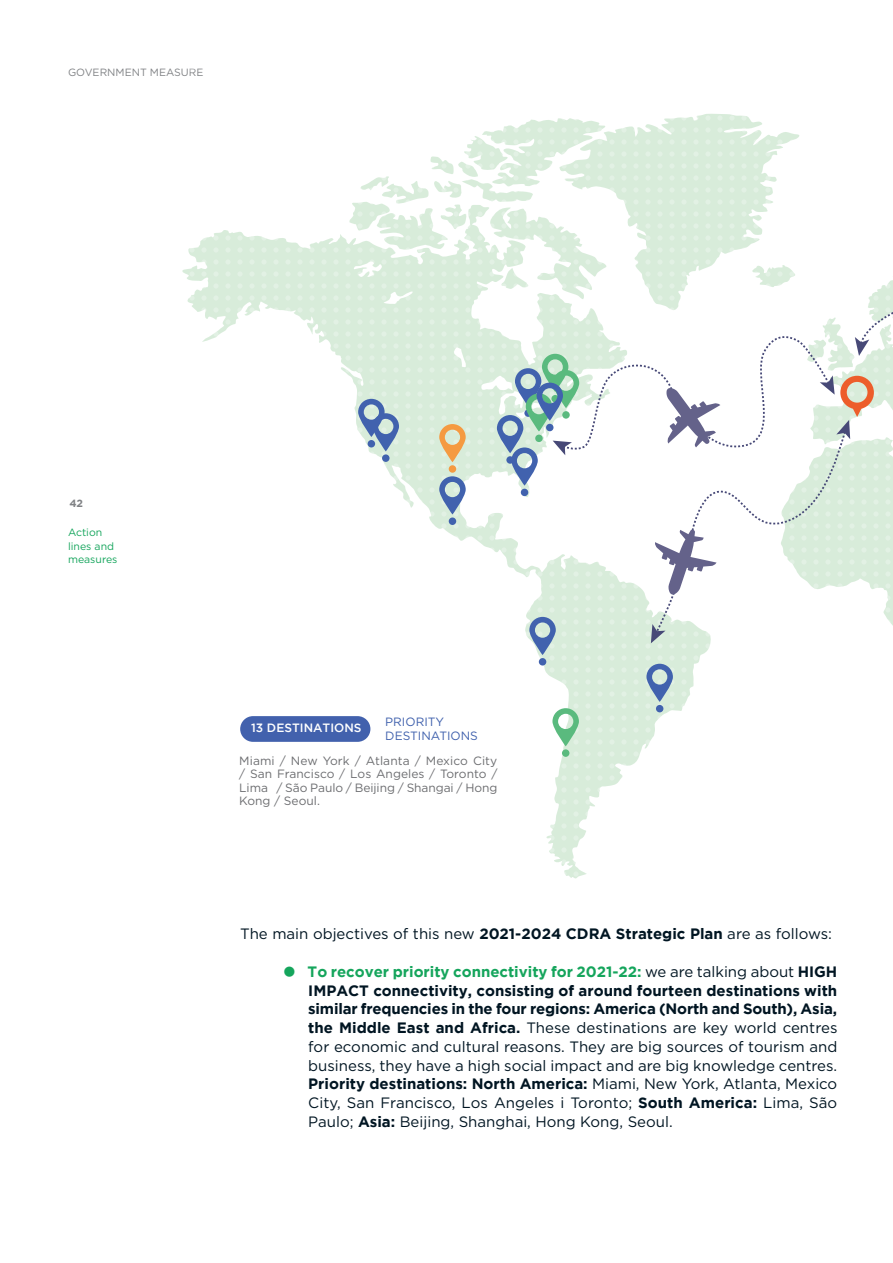
<style>
.page{position:relative;width:893px;height:1263px;background:#fff}
.page>*{position:absolute;margin:0;border:0;box-sizing:border-box;transform-origin:0 0}
.TEXT_GENERAL{font:15px/18.8px "Gotham";color:#001522;text-align:justify}
.TEXT_GENERAL-2{font:12px/13.5px "Gotham";letter-spacing:-.005em;color:#6c6d70;text-align:justify}
.TEXT_GENERAL-3{font:12px "Gotham";color:#4061ad}
.TEXT_GENERAL-4{font:500 12px "Gotham";color:#fff}
.t1{font:10.5px "Gotham";color:#15a55c}
.t2{font:10.5px "Gotham";color:#808285}
.t3{font:700 10.5px "Gotham";color:#808285}
.s1{font-weight:700}
.s2{font-weight:700;color:#15a55c}
</style>
<div class="page">
<svg style="left:189px;top:114px;width:611px;height:765px"></svg>
<svg style="left:439px;top:424px;width:27px;height:38px"></svg>
<div style="left:449px;top:465px;width:7px;height:8px;background:#f59a41;border-radius:50%"></div>
<svg style="left:439px;top:476px;width:27px;height:38px"></svg>
<div style="left:449px;top:517px;width:7px;height:8px;background:#4162ae;border-radius:50%"></div>
<div style="left:539px;top:658px;width:7px;height:7px;background:#4162ae;border-radius:50%"></div>
<svg style="left:646px;top:664px;width:27px;height:38px"></svg>
<div style="left:656px;top:705px;width:7px;height:7px;background:#4162ae;border-radius:50%"></div>
<div style="left:382px;top:454px;width:8px;height:8px;background:#4162ae;border-radius:50%"></div>
<svg style="left:358px;top:399px;width:41px;height:52px;background:#9cb4ca"></svg>
<div style="left:368px;top:440px;width:7px;height:7px;background:#4162ae;border-radius:50%"></div>
<svg style="left:552px;top:708px;width:27px;height:38px"></svg>
<div style="left:562px;top:749px;width:7px;height:8px;background:#5aba7e;border-radius:50%"></div>
<svg style="left:497px;top:277px;width:396px;height:378px"></svg>
<div style="left:240px;top:716px;width:130px;height:26px;background:#4261ad;border-radius:13px"></div>
<p class="t2" style="left:68px;top:66px;width:137px">GOVERNMENT MEASURE</p>
<p class="t3" style="left:69px;top:497px;width:15px">42</p>
<p class="t1" style="left:68px;top:526px;width:36px">Action</p>
<p class="t1" style="left:68px;top:540px;width:48px">lines and</p>
<p class="t1" style="left:68px;top:553px;width:51px">measures</p>
<p class="TEXT_GENERAL-3" style="left:385px;top:715px;width:60px">PRIORITY</p>
<p class="TEXT_GENERAL-3" style="left:385px;top:729px;width:94px">DESTINATIONS</p>
<p class="TEXT_GENERAL-4" style="left:251px;top:721px;width:112px">13 DESTINATIONS</p>
<p class="TEXT_GENERAL-2" style="left:239px;top:754px;width:260px">Miami / New York / Atlanta / Mexico City / San Francisco / Los Angeles / Toronto / Lima / São Paulo / Beijing / Shangai / Hong Kong / Seoul.</p>
<p class="TEXT_GENERAL" style="left:240px;top:924px;width:593px">The main objectives of this new <span class="s1">2021-2024 CDRA Strategic Plan</span> are as follows:</p>
<p class="TEXT_GENERAL" style="left:308px;top:962px;width:531px"><span class="s2">To recover priority connectivity for 2021-22:</span> we are talking about <span class="s1">HIGH IMPACT connectivity, consisting of around fourteen destinations with similar frequencies in the four regions: America (North and South), Asia, the Middle East and Africa.</span> These destinations are key world centres for economic and cultural reasons. They are big sources of tourism and business, they have a high social impact and are big knowledge centres.<br><span class="s1">Priority destinations: North America:</span> Miami, New York, Atlanta, Mexico City, San Francisco, Los Angeles i Toronto; <span class="s1">South America:</span> Lima, São Paulo; <span class="s1">Asia:</span> Beijing, Shanghai, Hong Kong, Seoul.</p>
</div>
